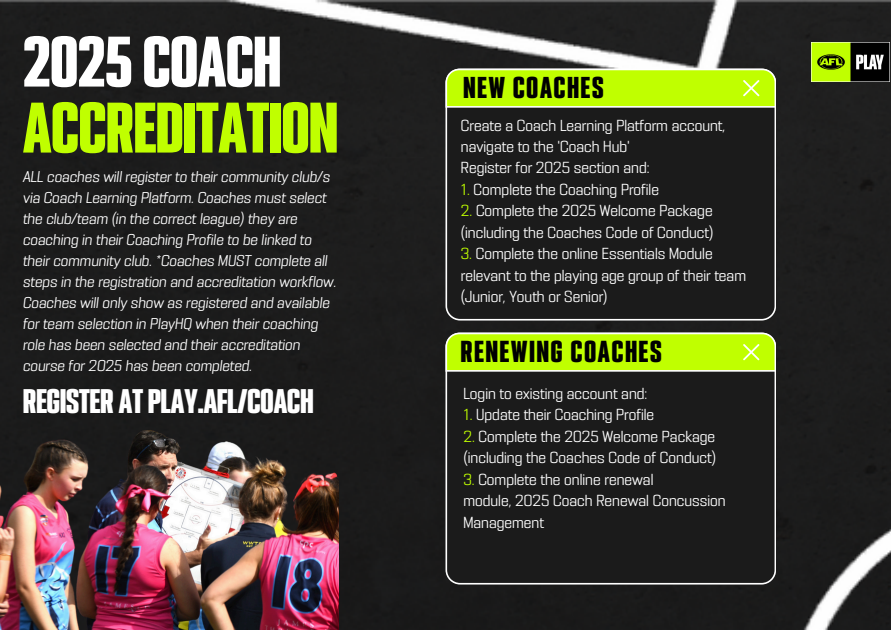
<style>
.page{position:relative;width:891px;height:630px;background:#1c1c1c}
.page>*{position:absolute;margin:0;border:0;box-sizing:border-box;transform-origin:0 0}
.t1{font:64px/66px "PODIUM Sharp 2.11";color:#c0ff00}
.t2{font:30.8px "PODIUM Sharp 2.11";color:#fff}
.t3{font:27.2px "PODIUM Sharp 2.11";letter-spacing:.07em;color:#000}
.t4{font:14.4px/21.6px "PODIUM Sharp 5.6";color:#fff}
.t5{font:14px/20.8px "PODIUM Sharp 5.6 italic";color:#fff}
.s1{color:#fff}
.s2{color:#c0ff00}
</style>
<div class="page">
<div style="left:446px;top:108px;width:330px;height:213px;background:#1b1b1b"></div>
<svg style="left:446px;top:69px;width:330px;height:39px;background:#c5fa24"></svg>
<div style="left:455px;top:76px;width:189px;height:26px;background:#c0ff00"></div>
<div style="left:446px;top:372px;width:330px;height:213px;background:#1b1b1b"></div>
<svg style="left:446px;top:333px;width:330px;height:39px;background:#c5f924"></svg>
<div style="left:461px;top:340px;width:189px;height:26px;background:#c0ff00"></div>
<img style="left:812px;top:43px;width:78px;height:39px">
<img style="left:0;top:402px;width:339px;height:228px">
<h2 class="t1" style="left:23px;top:28px;width:316px"><span class="s1">2025 COACH<br></span>ACCREDITATION</h2>
<p class="t5" style="left:23px;top:166px;width:315px">ALL coaches will register to their community club/s via Coach Learning Platform. Coaches must select the club/team (in the correct league) they are coaching in their Coaching Profile to be linked to their community club. *Coaches MUST complete all steps in the registration and accreditation workflow.<br>Coaches will only show as registered and available for team selection in PlayHQ when their coaching role has been selected and their accreditation course for 2025 has been completed.</p>
<p class="t2" style="left:23px;top:382px;width:292px">REGISTER AT PLAY.AFL/COACH</p>
<p class="t3" style="left:463px;top:71px;width:142px">NEW COACHES</p>
<p class="t4" style="left:461px;top:114px;width:266px">Create a Coach Learning Platform account, navigate to the 'Coach Hub'</p>
<p class="t4" style="left:461px;top:157px;width:190px">Register for 2025 section and:</p>
<h3 class="t4" style="left:461px;top:178px;width:200px"><span class="s2">1.</span> Complete the Coaching Profile</h3>
<p class="t4" style="left:461px;top:200px;width:254px"><span class="s2">2.</span> Complete the 2025 Welcome Package (including the Coaches Code of Conduct)</p>
<p class="t4" style="left:461px;top:243px;width:287px"><span class="s2">3.</span> Complete the online Essentials Module relevant to the playing age group of their team (Junior, Youth or Senior)</p>
<h1 class="t3" style="left:461px;top:335px;width:202px">RENEWING COACHES</h1>
<p class="t4" style="left:463px;top:382px;width:185px">Login to existing account and:</p>
<p class="t4" style="left:463px;top:404px;width:192px"><span class="s2">1.</span> Update their Coaching Profile</p>
<p class="t4" style="left:463px;top:425px;width:254px"><span class="s2">2.</span> Complete the 2025 Welcome Package (including the Coaches Code of Conduct)</p>
<p class="t4" style="left:463px;top:468px;width:191px"><span class="s2">3.</span> Complete the online renewal</p>
<h3 class="t4" style="left:463px;top:490px;width:264px">module, 2025 Coach Renewal Concussion<br>Management</h3>
</div>
